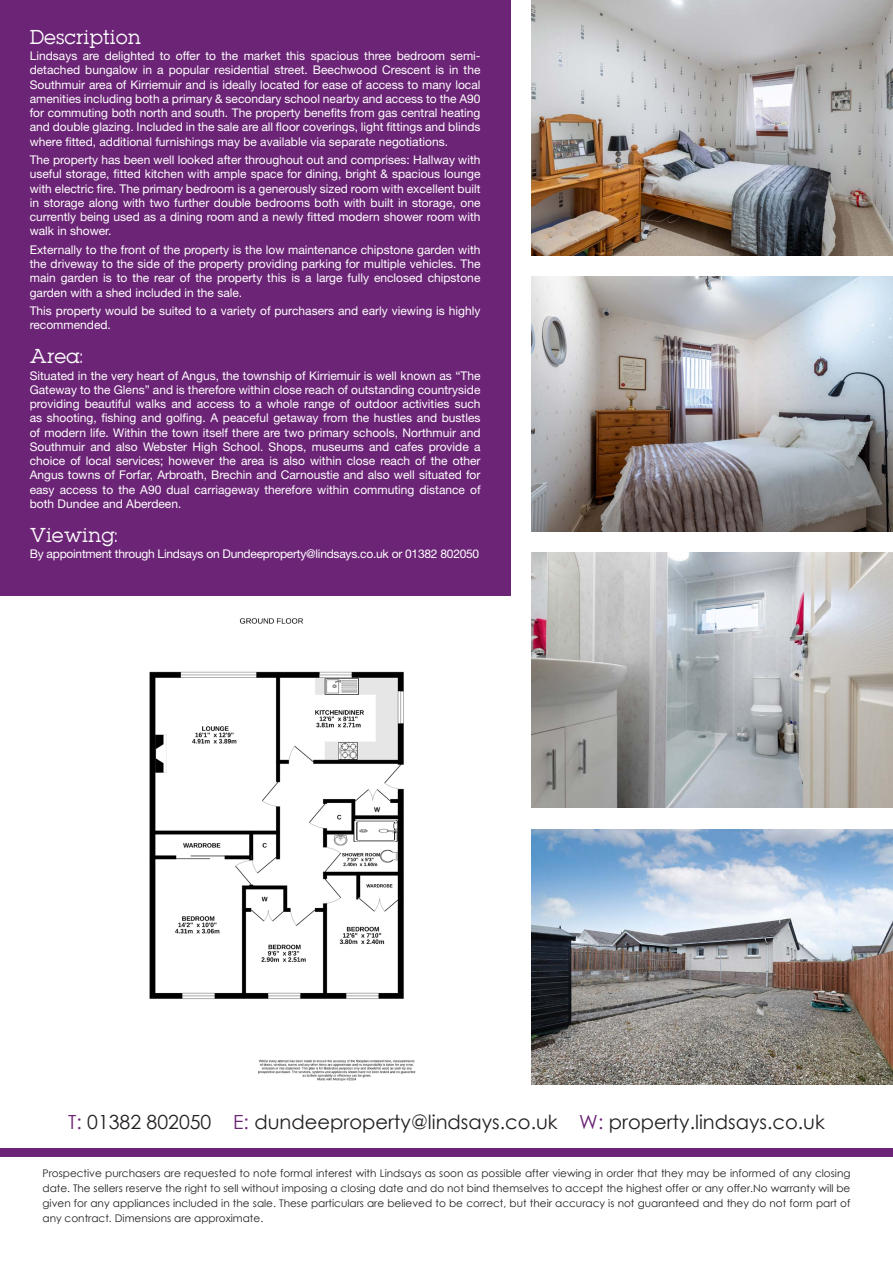
<style>
.page{position:relative;width:893px;height:1263px;background:#fff}
.page>*{position:absolute;margin:0;border:0;box-sizing:border-box;transform-origin:0 0}
.t1{font:19.5px "Century Gothic";color:#231f20}
.t2{font:18px "Lubalin";color:#fff}
.t3{font:12px/14.2px "Helvetica Neue LT Std";color:#fff;text-align:justify}
.t4{font:12px "Helvetica Neue LT Std";letter-spacing:-.02em;color:#fff}
.t5{font:10.5px/15px "Century Gothic";color:#231f20;text-align:justify}
.s1{color:#6c2476}
</style>
<div class="page">
<div style="left:0;top:0;width:510px;height:595px;background:#6c2476"></div>
<div style="left:0;top:1148px;width:893px;height:9px;background:#6c2476"></div>
<img style="left:531px;top:0;width:362px;height:255px">
<img style="left:531px;top:276px;width:362px;height:255px">
<img style="left:531px;top:553px;width:362px;height:255px">
<img style="left:531px;top:829px;width:362px;height:255px">
<img style="left:149px;top:618px;width:267px;height:462px">
<h2 class="t2" style="left:30px;top:25px;width:113px">Description</h2>
<p class="t3" style="left:30px;top:49px;width:452px">Lindsays are delighted to offer to the market this spacious three bedroom semi&shy;detached bungalow in a popular residential street. Beechwood Crescent is in the Southmuir area of Kirriemuir and is ideally located for ease of access to many local amenities including both a primary &amp; secondary school nearby and access to the A90 for commuting both north and south. The property benefits from gas central heating and double glazing. Included in the sale are all floor coverings, light fittings and blinds where fitted, additional furnishings may be available via separate negotiations.</p>
<p class="t3" style="left:30px;top:153px;width:452px">The property has been well looked after throughout out and comprises: Hallway with useful storage, fitted kitchen with ample space for dining, bright &amp; spacious lounge with electric fire. The primary bedroom is a generously sized room with excellent built in storage along with two further double bedrooms both with built in storage, one currently being used as a dining room and a newly fitted modern shower room with walk in shower.</p>
<p class="t3" style="left:30px;top:242px;width:452px">Externally to the front of the property is the low maintenance chipstone garden with the driveway to the side of the property providing parking for multiple vehicles. The main garden is to the rear of the property this is a large fully enclosed chipstone garden with a shed included in the sale.</p>
<p class="t3" style="left:30px;top:304px;width:452px">This property would be suited to a variety of purchasers and early viewing is highly recommended.</p>
<h2 class="t2" style="left:30px;top:344px;width:54px">Area:</h2>
<p class="t3" style="left:30px;top:368px;width:452px">Situated in the very heart of Angus, the township of Kirriemuir is well known as “The Gateway to the Glens” and is therefore within close reach of outstanding countryside providing beautiful walks and access to a whole range of outdoor activities such as shooting, fishing and golfing. A peaceful getaway from the hustles and bustles of modern life. Within the town itself there are two primary schools, Northmuir and Southmuir and also Webster High School. Shops, museums and cafes provide a choice of local services; however the area is also within close reach of the other Angus towns of Forfar, Arbroath, Brechin and Carnoustie and also well situated for easy access to the A90 dual carriageway therefore within commuting distance of both Dundee and Aberdeen.</p>
<h2 class="t2" style="left:30px;top:523px;width:89px">Viewing:</h2>
<p class="t4" style="left:30px;top:547px;width:451px">By appointment through Lindsays on Dundeeproperty@lindsays.co.uk or 01382 802050</p>
<h1 class="t1" style="left:68px;top:1108px;width:758px"><span class="s1">T:</span> 01382 802050 <span class="s1">E:</span> dundeeproperty@lindsays.co.uk <span class="s1">W:</span> property.lindsays.co.uk</h1>
<p class="t5" style="left:43px;top:1166px;width:809px">Prospective purchasers are requested to note formal interest with Lindsays as soon as possible after viewing in order that they may be informed of any closing date. The sellers reserve the right to sell without imposing a closing date and do not bind themselves to accept the highest offer or any offer.No warranty will be given for any appliances included in the sale. These particulars are believed to be correct, but their accuracy is not guaranteed and they do not form part of any contract. Dimensions are approximate.</p>
</div>
